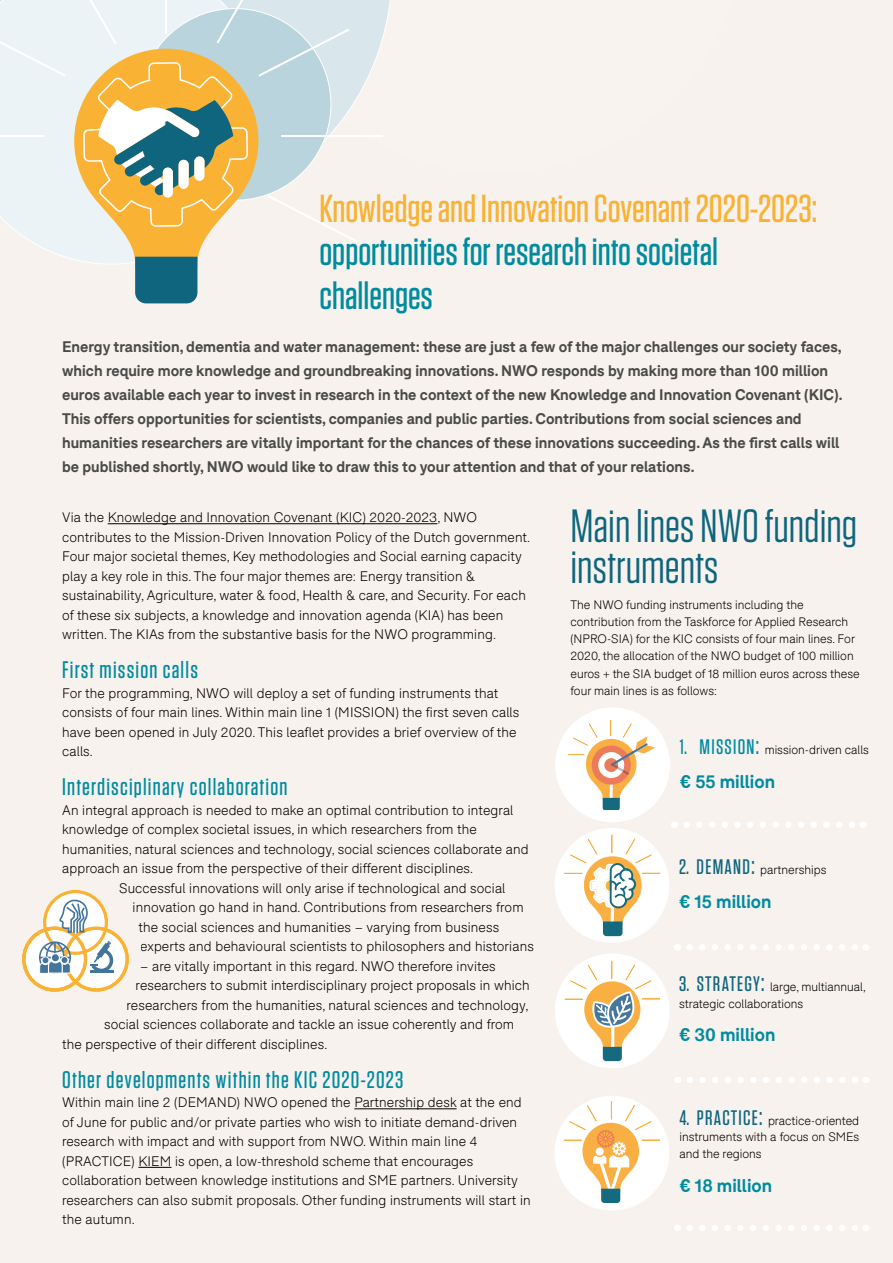
<style>
.page{position:relative;width:893px;height:1263px;background:#f7f2ee}
.page>*{position:absolute;margin:0;border:0;box-sizing:border-box;transform-origin:0 0}
.t1{font:46.5px/40.5px "Tungsten";color:#0f657d}
.t2{font:500 39px/43.5px "Tungsten";color:#008b9f}
.t3{font:500 39px "Tungsten";color:#f9b234}
.t4{font:500 24px "Tungsten";letter-spacing:.05em;color:#008b9f}
.t5{font:700 18px "F37 Bolton";color:#008b9f}
.t6{font:700 15px/24px "F37 Bolton";color:#4a4a49}
.t7{font:300 13.5px/19.5px "F37 Bolton";letter-spacing:.01em;color:#000}
.t8{font:300 12px/17.2px "F37 Bolton";color:#000}
.s1{font-family:"Tungsten";font-weight:500;font-size:21px;color:#008b9f}
.s2{font-family:"Tungsten";font-weight:500;font-size:24px;color:#008b9f}
.s3{font-family:"Tungsten";font-weight:500;font-size:21px;color:#0f657d}
.s4{font-family:"Tungsten";font-weight:500;font-size:24px;color:#0f657d}
</style>
<div class="page">
<div style="left:420px;top:0;width:324px;height:201px;background:#f8f3ef"></div>
<svg style="left:358px;top:0;width:62px;height:247px"></svg>
<hr style="left:281px;top:135px;width:101px;height:2px;background:#fff">
<svg style="left:0;top:0;width:358px;height:303px;background:#dad8c4"></svg>
<hr style="left:108px;top:523px;width:329px;height:1px;background:#000">
<hr style="left:354px;top:1108px;width:103px;height:1px;background:#000">
<hr style="left:138px;top:1167px;width:33px;height:1px;background:#000">
<svg style="left:10px;top:881px;width:131px;height:132px"></svg>
<svg style="left:687px;top:821px;width:169px;height:7px"></svg>
<svg style="left:689px;top:944px;width:170px;height:6px"></svg>
<svg style="left:690px;top:1077px;width:169px;height:6px"></svg>
<svg style="left:689px;top:1225px;width:170px;height:6px"></svg>
<div style="left:555px;top:707px;width:115px;height:115px;background:#fff;border-radius:50%"></div>
<div style="left:554px;top:828px;width:115px;height:115px;background:#fff;border-radius:50%"></div>
<div style="left:555px;top:953px;width:115px;height:115px;background:#fff;border-radius:50%"></div>
<div style="left:554px;top:1096px;width:115px;height:114px;background:#fff;border-radius:50%"></div>
<svg style="left:569px;top:720px;width:86px;height:89px"></svg>
<svg style="left:564px;top:835px;width:96px;height:101px"></svg>
<svg style="left:565px;top:961px;width:95px;height:100px"></svg>
<svg style="left:564px;top:1101px;width:96px;height:102px"></svg>
<h2 class="t3" style="left:319px;top:188px;width:499px">Knowledge and Innovation Covenant 2020-2023:</h2>
<h2 class="t2" style="left:319px;top:230px;width:400px">opportunities for research into societal challenges</h2>
<p class="t6" style="left:62px;top:335px;width:782px">Energy transition, dementia and water management: these are just a few of the major challenges our society faces, which require more knowledge and groundbreaking innovations. NWO responds by making more than 100 million euros available each year to invest in research in the context of the new Knowledge and Innovation Covenant (KIC).<br>This offers opportunities for scientists, companies and public parties. Contributions from social sciences and humanities researchers are vitally important for the chances of these innovations succeeding. As the first calls will be published shortly, NWO would like to draw this to your attention and that of your relations.</p>
<h1 class="t1" style="left:570px;top:507px;width:288px">Main lines NWO funding instruments</h1>
<p class="t8" style="left:570px;top:596px;width:291px">The NWO funding instruments including the contribution from the Taskforce for Applied Research (NPRO-SIA) for the KIC consists of four main lines. For 2020, the allocation of the NWO budget of 100 million euros + the SIA budget of 18 million euros across these four main lines is as follows:</p>
<p class="t7" style="left:62px;top:507px;width:470px">Via the Knowledge and Innovation Covenant (KIC) 2020-2023, NWO contributes to the Mission-Driven Innovation Policy of the Dutch government.<br>Four major societal themes, Key methodologies and Social earning capacity play a key role in this. The four major themes are: Energy transition &amp; sustainability, Agriculture, water &amp; food, Health &amp; care, and Security. For each of these six subjects, a knowledge and innovation agenda (KIA) has been written. The KIAs from the substantive basis for the NWO programming.</p>
<h3 class="t4" style="left:62px;top:657px;width:137px">First mission calls</h3>
<p class="t7" style="left:62px;top:683px;width:459px">For the programming, NWO will deploy a set of funding instruments that consists of four main lines. Within main line 1 (MISSION) the first seven calls have been opened in July 2020. This leaflet provides a brief overview of the calls.</p>
<h3 class="t4" style="left:62px;top:774px;width:227px">Interdisciplinary collaboration</h3>
<p class="t7" style="left:62px;top:800px;width:453px">An integral approach is needed to make an optimal contribution to integral</p>
<p class="t7" style="left:62px;top:819px;width:416px">knowledge of complex societal issues, in which researchers from the</p>
<p class="t7" style="left:62px;top:839px;width:468px">humanities, natural sciences and technology, social sciences collaborate and</p>
<p class="t7" style="left:62px;top:858px;width:412px">approach an issue from the perspective of their different disciplines.</p>
<p class="t7" style="left:119px;top:878px;width:388px">Successful innovations will only arise if technological and social</p>
<p class="t7" style="left:133px;top:897px;width:392px">innovation go hand in hand. Contributions from researchers from</p>
<p class="t7" style="left:139px;top:917px;width:362px">the social sciences and humanities – varying from business</p>
<p class="t7" style="left:140px;top:936px;width:395px">experts and behavioural scientists to philosophers and historians</p>
<p class="t7" style="left:140px;top:956px;width:357px">– are vitally important in this regard. NWO therefore invites</p>
<p class="t7" style="left:136px;top:975px;width:395px">researchers to submit interdisciplinary project proposals in which</p>
<p class="t7" style="left:127px;top:995px;width:403px">researchers from the humanities, natural sciences and technology,</p>
<p class="t7" style="left:104px;top:1014px;width:412px">social sciences collaborate and tackle an issue coherently and from</p>
<p class="t7" style="left:62px;top:1034px;width:267px">the perspective of their different disciplines.</p>
<h3 class="t4" style="left:62px;top:1067px;width:343px">Other developments within the KIC 2020-2023</h3>
<p class="t7" style="left:62px;top:1092px;width:470px">Within main line 2 (DEMAND) NWO opened the Partnership desk at the end of June for public and/or private parties who wish to initiate demand-driven research with impact and with support from NWO. Within main line 4 (PRACTICE) KIEM is open, a low-threshold scheme that encourages collaboration between knowledge institutions and SME partners. University researchers can also submit proposals. Other funding instruments will start in the autumn.</p>
<p class="t8" style="left:680px;top:741px;width:191px"><span class="s1">1. MISSION</span><span class="s2">:</span> mission-driven calls</p>
<h3 class="t5" style="left:680px;top:770px;width:97px">€ 55 million</h3>
<p class="t8" style="left:679px;top:861px;width:149px"><span class="s3">2. DEMAND</span><span class="s4">:</span> partnerships</p>
<h3 class="t5" style="left:679px;top:891px;width:94px">€ 15 million</h3>
<p class="t8" style="left:679px;top:979px;width:188px;line-height:16.5px"><span class="s3">3. STRATEGY</span><span class="s4">:</span> large, multiannual, strategic collaborations</p>
<h3 class="t5" style="left:679px;top:1024px;width:98px">€ 30 million</h3>
<p class="t8" style="left:679px;top:1112px;width:181px;line-height:16.5px;text-align:justify"><span class="s3">4. PRACTICE</span><span class="s4">:</span> practice-oriented instruments with a focus on SMEs and the regions</p>
<h3 class="t5" style="left:679px;top:1174px;width:94px">€ 18 million</h3>
</div>
